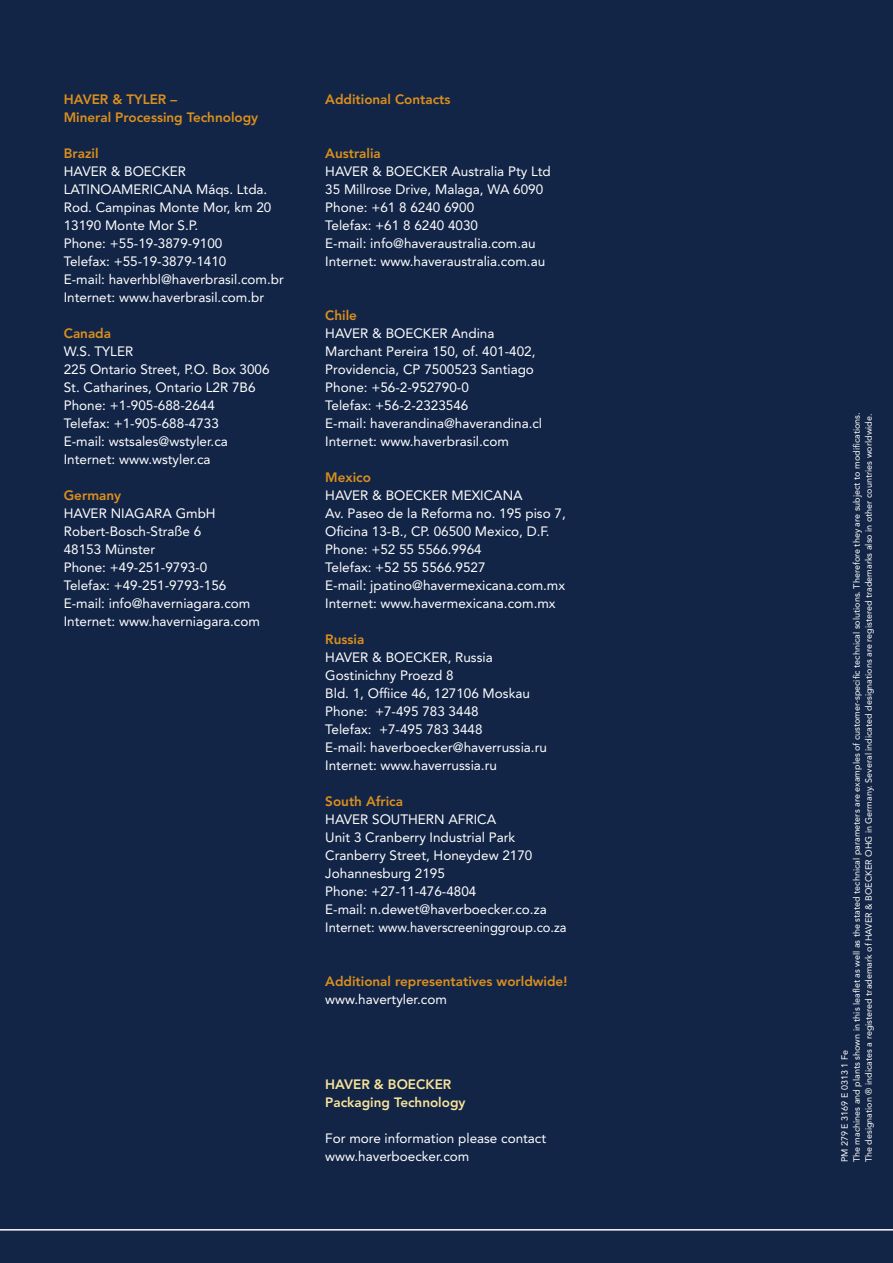
<style>
.page{position:relative;width:893px;height:1263px;background:#132547}
.page>*{position:absolute;margin:0;border:0;box-sizing:border-box;transform-origin:0 0}
.t1{font:13.5px/18px "Avenir LT Std";color:#fff}
.t2{font:800 13.5px/18px "Avenir LT Std";color:#dc901c}
.t3{font:800 13.5px/18px "Avenir LT Std";color:#f9e499}
.t4{font:9px/12px "Avenir LT Std";color:#fff}
</style>
<div class="page">
<hr style="left:0;top:1229px;width:893px;height:1px;background:#fff">
<p class="t2" style="left:64px;top:91px;width:196px">HAVER &amp; TYLER –<br>Mineral Processing Technology</p>
<p class="t2" style="left:64px;top:145px;width:36px">Brazil</p>
<p class="t1" style="left:64px;top:163px;width:222px">HAVER &amp; BOECKER<br>LATINOAMERICANA Máqs. Ltda.<br>Rod. Campinas Monte Mor, km 20<br>13190 Monte Mor S.P.<br>Phone: +55-19-3879-9100<br>Telefax: +55-19-3879-1410<br>E-mail: haverhbl@haverbrasil.com.br<br>Internet: www.haverbrasil.com.br</p>
<p class="t2" style="left:64px;top:325px;width:49px">Canada</p>
<p class="t1" style="left:64px;top:343px;width:207px">W.S. TYLER<br>225 Ontario Street, P.O. Box 3006<br>St. Catharines, Ontario L2R 7B6<br>Phone: +1-905-688-2644<br>Telefax: +1-905-688-4733<br>E-mail: wstsales@wstyler.ca<br>Internet: www.wstyler.ca</p>
<p class="t2" style="left:64px;top:487px;width:59px">Germany</p>
<p class="t1" style="left:64px;top:505px;width:198px">HAVER NIAGARA GmbH<br>Robert-Bosch-Straße 6<br>48153 Münster<br>Phone: +49-251-9793-0<br>Telefax: +49-251-9793-156<br>E-mail: info@haverniagara.com<br>Internet: www.haverniagara.com</p>
<p class="t2" style="left:325px;top:91px;width:127px">Additional Contacts</p>
<p class="t2" style="left:325px;top:145px;width:57px">Australia</p>
<p class="t1" style="left:325px;top:163px;width:227px">HAVER &amp; BOECKER Australia Pty Ltd<br>35 Millrose Drive, Malaga, WA 6090<br>Phone: +61 8 6240 6900<br>Telefax: +61 8 6240 4030<br>E-mail: info@haveraustralia.com.au<br>Internet: www.haveraustralia.com.au</p>
<p class="t2" style="left:325px;top:307px;width:33px">Chile</p>
<p class="t1" style="left:325px;top:325px;width:218px">HAVER &amp; BOECKER Andina<br>Marchant Pereira 150, of. 401-402,<br>Providencia, CP 7500523 Santiago<br>Phone: +56-2-952790-0<br>Telefax: +56-2-2323546<br>E-mail: haverandina@haverandina.cl<br>Internet: www.haverbrasil.com</p>
<p class="t2" style="left:325px;top:469px;width:47px">Mexico</p>
<p class="t1" style="left:325px;top:487px;width:242px">HAVER &amp; BOECKER MEXICANA<br>Av. Paseo de la Reforma no. 195 piso 7,<br>Oficina 13-B., CP. 06500 Mexico, D.F.<br>Phone: +52 55 5566.9964<br>Telefax: +52 55 5566.9527<br>E-mail: jpatino@havermexicana.com.mx<br>Internet: www.havermexicana.com.mx</p>
<p class="t2" style="left:325px;top:631px;width:41px">Russia</p>
<p class="t1" style="left:325px;top:649px;width:223px">HAVER &amp; BOECKER, Russia<br>Gostinichny Proezd 8<br>Bld. 1, Offiice 46, 127106 Moskau<br>Phone: +7-495 783 3448<br>Telefax: +7-495 783 3448<br>E-mail: haverboecker@haverrussia.ru<br>Internet: www.haverrussia.ru</p>
<p class="t2" style="left:325px;top:793px;width:79px">South Africa</p>
<p class="t1" style="left:325px;top:811px;width:243px">HAVER SOUTHERN AFRICA<br>Unit 3 Cranberry Industrial Park<br>Cranberry Street, Honeydew 2170<br>Johannesburg 2195<br>Phone: +27-11-476-4804<br>E-mail: n.dewet@haverboecker.co.za<br>Internet: www.haverscreeninggroup.co.za</p>
<p class="t2" style="left:325px;top:973px;width:244px">Additional representatives worldwide!</p>
<p class="t1" style="left:325px;top:991px;width:123px">www.havertyler.com</p>
<p class="t3" style="left:325px;top:1077px;width:142px">HAVER &amp; BOECKER<br>Packaging Technology</p>
<p class="t1" style="left:325px;top:1131px;width:222px">For more information please contact www.haverboecker.com</p>
<p class="t4" style="left:840px;top:1162px;width:751px;rotate:-90deg">PM 279 E 3169 E 0313 1 Fe<br>The machines and plants shown in this leaflet as well as the stated technical parameters are examples of customer-specific technical solutions. Therefore they are subject to modifications.<br>The designation ® indicates a registered trademark of HAVER &amp; BOECKER OHG in Germany. Several indicated designations are registered trademarks also in other countries worldwide.</p>
</div>
